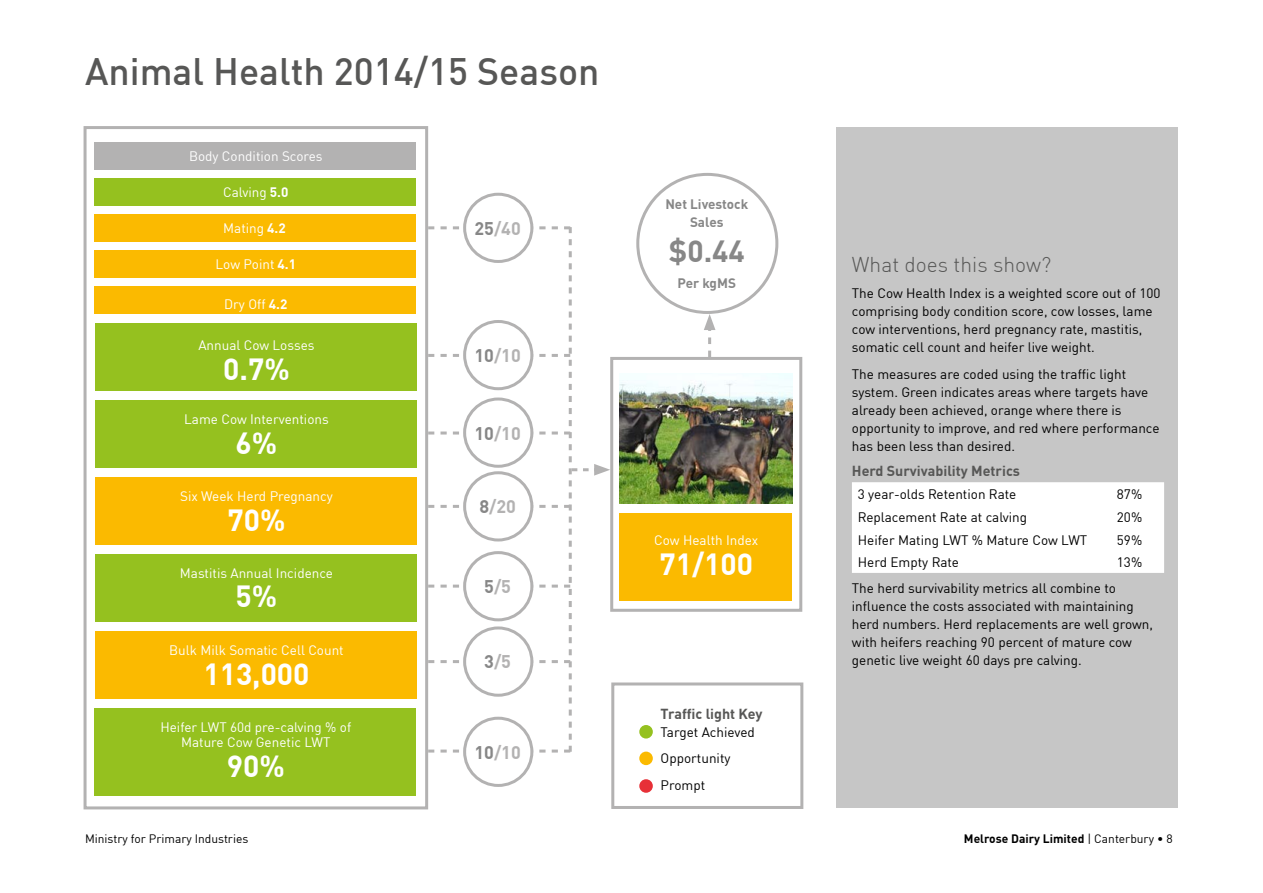
<style>
.page{position:relative;width:1263px;height:893px;background:#fff}
.page>*{position:absolute;margin:0;border:0;box-sizing:border-box;transform-origin:0 0}
.Gray_page_title{font:500 37.5px "DIN";color:#575756}
.Tables_text{font:700 30px "DIN";color:#fff}
.Tables_text-2{font:700 30px "DIN";color:#878787}
.Heading_2_left{font:300 21px "DIN";color:#575756}
.Tables_text-3{font:700 18px "DIN";color:#b3b2b2}
.Heading_3{font:700 14.25px "DIN";color:#575756}
.Tables_text-4{font:13.5px/18px "DIN";color:#000}
.Tables_text-5{font:13.5px/15px "DIN";color:#fff;text-align:center}
.Tables_text-6{font:700 13.5px/18px "DIN";color:#878787;text-align:center}
.t1{font:700 12px "DIN";color:#000}
.t2{font:12px "DIN";color:#000}
.s1{font-weight:700}
.s2{color:#878787}
.s3{font-weight:400}
</style>
<div class="page">
<div style="left:836px;top:128px;width:342px;height:680px;background:#c6c6c6"></div>
<div style="left:84px;top:126px;width:344px;height:683px;border:3px solid #b3b2b2"></div>
<img style="left:620px;top:373px;width:172px;height:130px">
<div style="left:610px;top:357px;width:192px;height:255px;border:3px solid #b3b2b2"></div>
<div style="left:619px;top:513px;width:173px;height:88px;background:#fbba00"></div>
<div style="left:463px;top:193px;width:70px;height:70px;border:3px solid #b3b2b2;border-radius:50%"></div>
<div style="left:463px;top:717px;width:70px;height:70px;border:3px solid #b3b2b2;border-radius:50%"></div>
<div style="left:94px;top:286px;width:322px;height:28px;background:#fbba00"></div>
<div style="left:636px;top:173px;width:142px;height:141px;border:3px solid #b3b2b2;border-radius:50%"></div>
<svg style="left:428px;top:226px;width:182px;height:527px"></svg>
<svg style="left:704px;top:314px;width:11px;height:43px"></svg>
<div style="left:852px;top:482px;width:312px;height:91px;background:#fff"></div>
<div style="left:94px;top:708px;width:322px;height:88px;background:#95c11f"></div>
<div style="left:94px;top:142px;width:322px;height:27px;background:#b3b2b2"></div>
<div style="left:94px;top:178px;width:322px;height:28px;background:#95c11f"></div>
<div style="left:94px;top:214px;width:322px;height:28px;background:#fbba00"></div>
<div style="left:94px;top:250px;width:322px;height:28px;background:#fbba00"></div>
<div style="left:95px;top:324px;width:322px;height:67px;background:#95c11f"></div>
<div style="left:95px;top:400px;width:322px;height:68px;background:#95c11f"></div>
<div style="left:95px;top:477px;width:322px;height:67px;background:#fbba00"></div>
<div style="left:95px;top:554px;width:322px;height:67px;background:#95c11f"></div>
<div style="left:95px;top:631px;width:322px;height:67px;background:#fbba00"></div>
<div style="left:639px;top:725px;width:14px;height:13px;background:#95c11f;border-radius:50%"></div>
<div style="left:639px;top:752px;width:14px;height:13px;background:#fbba00;border-radius:50%"></div>
<div style="left:639px;top:779px;width:14px;height:14px;background:#e73037;border-radius:50%"></div>
<div style="left:611px;top:682px;width:192px;height:127px;border:3px solid #b3b2b2"></div>
<p class="Gray_page_title" style="left:85px;top:47px;width:516px">Animal Health 2014/15 Season</p>
<p class="Tables_text-5" style="left:189px;top:149px;width:135px">Body Condition Scores</p>
<p class="Tables_text-5" style="left:223px;top:185px;width:67px">Calving <span class="s1">5.0</span></p>
<p class="Tables_text-5" style="left:223px;top:221px;width:64px">Mating <span class="s1">4.2</span></p>
<p class="Tables_text-5" style="left:216px;top:256px;width:82px">Low Point <span class="s1">4.1</span></p>
<p class="Tables_text-5" style="left:224px;top:296px;width:65px">Dry Off <span class="s1">4.2</span></p>
<p class="Tables_text-5" style="left:198px;top:337px;width:118px">Annual Cow Losses</p>
<p class="Tables_text" style="left:223px;top:349px;width:68px">0.7%</p>
<p class="Tables_text-5" style="left:184px;top:412px;width:146px">Lame Cow Interventions</p>
<p class="Tables_text" style="left:236px;top:423px;width:43px">6%</p>
<p class="Tables_text-5" style="left:180px;top:489px;width:154px">Six Week Herd Pregnancy</p>
<p class="Tables_text" style="left:227px;top:500px;width:60px">70%</p>
<p class="Tables_text-5" style="left:180px;top:565px;width:155px">Mastitis Annual Incidence</p>
<p class="Tables_text" style="left:236px;top:577px;width:43px">5%</p>
<p class="Tables_text-5" style="left:169px;top:642px;width:176px">Bulk Milk Somatic Cell Count</p>
<p class="Tables_text" style="left:203px;top:654px;width:108px">113,000</p>
<p class="Tables_text-5" style="left:160px;top:720px;width:192px">Heifer LWT 60d pre-calving % of<br>Mature Cow Genetic LWT</p>
<p class="Tables_text" style="left:227px;top:746px;width:60px">90%</p>
<p class="Tables_text-3" style="left:474px;top:216px;width:48px"><span class="s2">25</span>/40</p>
<p class="Tables_text-3" style="left:474px;top:344px;width:48px"><span class="s2">10</span>/10</p>
<p class="Tables_text-3" style="left:474px;top:421px;width:48px"><span class="s2">10</span>/10</p>
<p class="Tables_text-3" style="left:479px;top:495px;width:38px"><span class="s2">8</span>/20</p>
<p class="Tables_text-3" style="left:484px;top:575px;width:28px"><span class="s2">5</span>/5</p>
<p class="Tables_text-3" style="left:484px;top:650px;width:28px"><span class="s2">3</span>/5</p>
<p class="Tables_text-3" style="left:474px;top:740px;width:48px"><span class="s2">10</span>/10</p>
<p class="Tables_text-6" style="left:665px;top:195px;width:84px">Net Livestock<br>Sales</p>
<p class="Tables_text-2" style="left:669px;top:231px;width:77px">$0.44</p>
<p class="Tables_text-6" style="left:678px;top:274px;width:60px">Per kgMS</p>
<p class="Tables_text-5" style="left:654px;top:533px;width:105px">Cow Health Index</p>
<p class="Tables_text" style="left:659px;top:544px;width:95px">71/100</p>
<p class="Heading_3" style="left:661px;top:704px;width:103px">Traffic light Key</p>
<p class="Tables_text-4" style="left:661px;top:723px;width:96px">Target Achieved</p>
<p class="Tables_text-4" style="left:661px;top:749px;width:71px">Opportunity</p>
<p class="Tables_text-4" style="left:661px;top:776px;width:46px">Prompt</p>
<p class="Heading_2_left" style="left:852px;top:251px;width:201px">What does this show?</p>
<p class="Tables_text-4" style="left:852px;top:284px;width:310px">The Cow Health Index is a weighted score out of 100 comprising body condition score, cow losses, lame cow interventions, herd pregnancy rate, mastitis, somatic cell count and heifer live weight.</p>
<p class="Tables_text-4" style="left:852px;top:364px;width:309px">The measures are coded using the traffic light system. Green indicates areas where targets have already been achieved, orange where there is opportunity to improve, and red where performance has been less than desired.</p>
<p class="Heading_3" style="left:852px;top:462px;width:169px">Herd Survivability Metrics</p>
<p class="Tables_text-4" style="left:858px;top:484px;width:160px">3 year-olds Retention Rate</p>
<p class="Tables_text-4" style="left:1117px;top:484px;width:27px">87%</p>
<p class="Tables_text-4" style="left:858px;top:507px;width:171px">Replacement Rate at calving</p>
<p class="Tables_text-4" style="left:1117px;top:507px;width:27px">20%</p>
<p class="Tables_text-4" style="left:858px;top:530px;width:231px">Heifer Mating LWT % Mature Cow LWT</p>
<p class="Tables_text-4" style="left:1117px;top:530px;width:27px">59%</p>
<p class="Tables_text-4" style="left:858px;top:553px;width:103px">Herd Empty Rate</p>
<p class="Tables_text-4" style="left:1117px;top:553px;width:27px">13%</p>
<p class="Tables_text-4" style="left:852px;top:579px;width:303px">The herd survivability metrics all combine to influence the costs associated with maintaining herd numbers. Herd replacements are well grown, with heifers reaching 90 percent of mature cow genetic live weight 60 days pre calving.</p>
<p class="t2" style="left:85px;top:831px;width:165px">Ministry for Primary Industries</p>
<p class="t1" style="left:964px;top:830px;width:210px">Melrose Dairy Limited <span class="s3">| Canterbury • 8</span></p>
</div>
